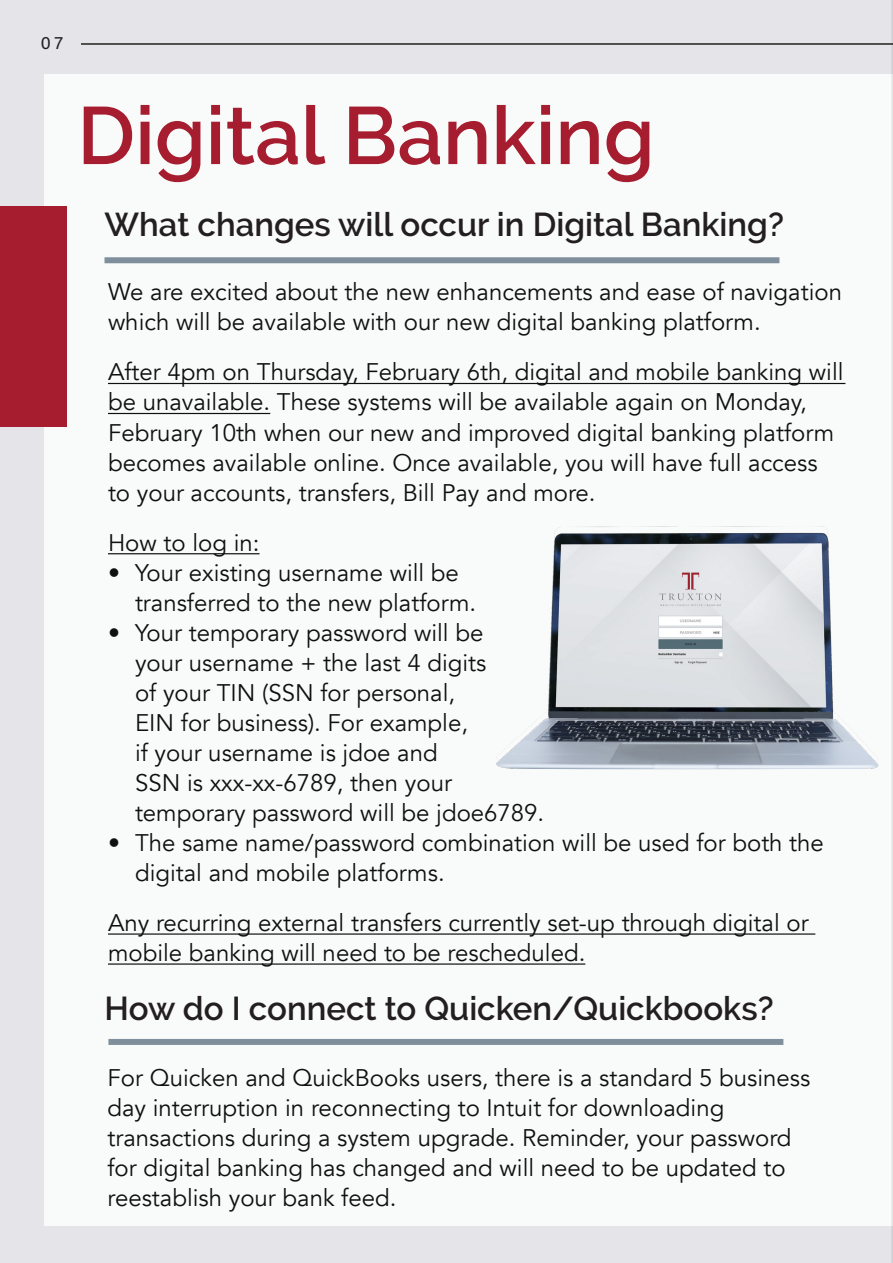
<style>
.page{position:relative;width:893px;height:1263px;background:#e5e5e9}
.page>*{position:absolute;margin:0;border:0;box-sizing:border-box;transform-origin:0 0}
.TOC_-_Left{font:600 81px "Raleway";color:#a51d2f}
.TOC_-_Left-2{font:600 33px "Raleway";color:#231f20}
.Body_01_-_Left{font:24px/30px "Avenir";color:#0e120f}
.t1{font:18px "Acumin Pro";color:#231f20}
</style>
<div class="page">
<div style="left:45px;top:74px;width:848px;height:1152px;background:#f9fafa"></div>
<hr style="left:81px;top:43px;width:812px;height:2px;background:#231f20">
<div style="left:0;top:207px;width:66px;height:220px;background:#a51d2f"></div>
<div style="left:105px;top:257px;width:674px;height:6px;background:#7f909c"></div>
<img style="left:496px;top:526px;width:383px;height:244px">
<hr style="left:108px;top:383px;width:737px;height:1px;background:#0e120f">
<hr style="left:108px;top:413px;width:162px;height:1px;background:#0e120f">
<hr style="left:108px;top:553px;width:152px;height:1px;background:#0e120f">
<hr style="left:108px;top:933px;width:707px;height:2px;background:#0e120f">
<hr style="left:108px;top:963px;width:477px;height:2px;background:#0e120f">
<hr style="left:891px;top:0;width:2px;height:1263px;background:#0e120f">
<div style="left:108px;top:1039px;width:675px;height:6px;background:#7f909c"></div>
<p class="t1" style="left:41px;top:30px;width:24px">07</p>
<p class="TOC_-_Left" style="left:77px;top:89px;width:579px">Digital Banking</p>
<p class="TOC_-_Left-2" style="left:105px;top:206px;width:681px">What changes will occur in Digital Banking?</p>
<p class="Body_01_-_Left" style="left:108px;top:277px;width:735px">We are excited about the new enhancements and ease of navigation which will be available with our new digital banking platform.</p>
<p class="Body_01_-_Left" style="left:108px;top:358px;width:737px">After 4pm on Thursday, February 6th, digital and mobile banking will be unavailable. These systems will be available again on Monday, February 10th when our new and improved digital banking platform becomes available online. Once available, you will have full access to your accounts, transfers, Bill Pay and more.</p>
<p class="Body_01_-_Left" style="left:108px;top:528px;width:153px">How to log in:</p>
<p class="Body_01_-_Left" style="left:135px;top:558px;width:343px;text-indent:-27px">• Your existing username will be transferred to the new platform.</p>
<p class="Body_01_-_Left" style="left:135px;top:618px;width:411px;text-indent:-27px">• Your temporary password will be<br>your username + the last 4 digits<br>of your TIN (SSN for personal,<br>EIN for business). For example,<br>if your username is jdoe and<br>SSN is xxx-xx-6789, then your temporary password will be jdoe6789.</p>
<p class="Body_01_-_Left" style="left:135px;top:828px;width:690px;text-indent:-27px">• The same name/password combination will be used for both the digital and mobile platforms.</p>
<p class="Body_01_-_Left" style="left:108px;top:908px;width:702px">Any recurring external transfers currently set-up through digital or mobile banking will need to be rescheduled.</p>
<p class="TOC_-_Left-2" style="left:105px;top:990px;width:671px">How do I connect to Quicken/Quickbooks?</p>
<p class="Body_01_-_Left" style="left:108px;top:1063px;width:704px">For Quicken and QuickBooks users, there is a standard 5 business day interruption in reconnecting to Intuit for downloading transactions during a system upgrade. Reminder, your password for digital banking has changed and will need to be updated to reestablish your bank feed.</p>
</div>
